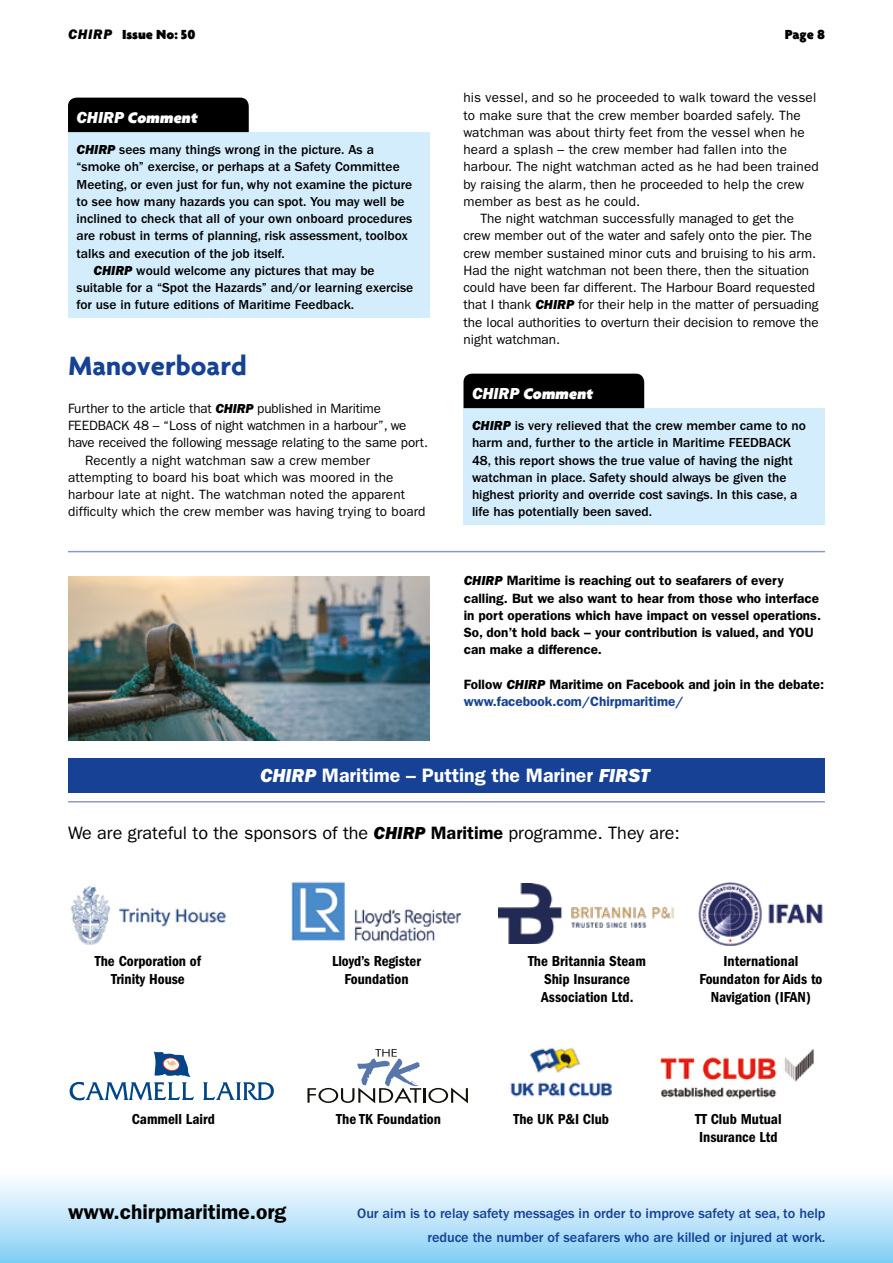
<style>
.page{position:relative;width:893px;height:1263px;background:#fff}
.page>*{position:absolute;margin:0;border:0;box-sizing:border-box;transform-origin:0 0}
.t1{font:700 28.5px "Agenda";color:#164194}
.t2{font:600 21px "ITC Franklin Gothic Std";color:#000}
.t3{font:600 19.5px "ITC Franklin Gothic Std";color:#fff}
.t4{font:18px "ITC Franklin Gothic Std";color:#000}
.t5{font:900 16.5px "Agenda";color:#fff}
.t6{font:15px/18px "ITC Franklin Gothic Std Dm Cd";color:#000;text-align:center}
.t7{font:500 14.25px/24px "ITC Franklin Gothic Std";letter-spacing:-.005em;color:#164194;text-align:right}
.t8{font:900 14.25px "Agenda";color:#000}
.t9{font:13.5px "ITC Franklin Gothic Std";color:#000}
.t10{font:500 13.5px/17.2px "ITC Franklin Gothic Std";color:#000}
.t11{font:600 13.5px/17.2px "ITC Franklin Gothic Std";color:#000}
.s1{font-family:"ITC Franklin Gothic Std Hvy It";font-weight:400}
.s2{font-family:"ITC Franklin Gothic Std Hvy It"}
.s3{color:#164194}
.s4{font-weight:600}
</style>
<div class="page">
<div style="left:0;top:1169px;width:893px;height:94px;background:linear-gradient(to bottom,#fff,#84cff5)"></div>
<img style="left:698px;top:882px;width:125px;height:64px">
<img style="left:291px;top:881px;width:171px;height:61px">
<hr style="left:423px;top:1088px;width:3px;height:15px;background:#13110c">
<svg style="left:428px;top:1087px;width:40px;height:16px"></svg>
<svg style="left:307px;top:1049px;width:114px;height:54px"></svg>
<img style="left:499px;top:883px;width:175px;height:60px">
<img style="left:70px;top:886px;width:156px;height:59px">
<svg style="left:70px;top:1051px;width:124px;height:49px"></svg>
<svg style="left:203px;top:1082px;width:71px;height:18px"></svg>
<img style="left:510px;top:1047px;width:102px;height:50px">
<img style="left:660px;top:1049px;width:154px;height:51px">
<hr style="left:68px;top:801px;width:757px;height:1px;background:#8f96cb">
<hr style="left:68px;top:551px;width:757px;height:1px;background:#8f96cb">
<div style="left:68px;top:132px;width:361px;height:134px;background:#d4edfc"></div>
<div style="left:68px;top:253px;width:361px;height:65px;background:#d4edfc"></div>
<div style="left:68px;top:98px;width:181px;height:34px;background:#000"></div>
<div style="left:463px;top:408px;width:362px;height:117px;background:#d4edfc"></div>
<div style="left:463px;top:374px;width:181px;height:34px;background:#000"></div>
<div style="left:68px;top:758px;width:757px;height:34px;background:#164194"></div>
<img style="left:68px;top:576px;width:361px;height:165px">
<p class="t8" style="left:68px;top:26px;width:129px"><span class="s1">CHIRP</span> Issue No: 50</p>
<p class="t8" style="left:785px;top:26px;width:42px">Page 8</p>
<p class="t5" style="left:77px;top:107px;width:125px"><span class="s1">CHIRP</span> Comment</p>
<p class="t10" style="left:77px;top:141px;width:299px"><span class="s1">CHIRP</span> sees many things wrong in the picture. As a</p>
<p class="t10" style="left:77px;top:158px;width:325px">“smoke oh” exercise, or perhaps at a Safety Committee</p>
<p class="t10" style="left:77px;top:176px;width:337px">Meeting, or even just for fun, why not examine the picture</p>
<p class="t10" style="left:77px;top:193px;width:330px">to see how many hazards you can spot. You may well be</p>
<p class="t10" style="left:77px;top:210px;width:337px">inclined to check that all of your own onboard procedures</p>
<p class="t10" style="left:77px;top:227px;width:333px">are robust in terms of planning, risk assessment, toolbox</p>
<p class="t10" style="left:77px;top:245px;width:210px">talks and execution of the job itself.</p>
<p class="t10" style="left:94px;top:262px;width:283px"><span class="s1">CHIRP</span> would welcome any pictures that may be</p>
<p class="t10" style="left:77px;top:279px;width:338px">suitable for a “Spot the Hazards” and/or learning exercise</p>
<p class="t10" style="left:77px;top:296px;width:279px">for use in future editions of Maritime Feedback.</p>
<h1 class="t1" style="left:68px;top:348px;width:180px">Manoverboard</h1>
<p class="t9" style="left:68px;top:400px;width:314px">Further to the article that <span class="s2">CHIRP</span> published in Maritime</p>
<p class="t9" style="left:68px;top:418px;width:340px">FEEDBACK 48 – “Loss of night watchmen in a harbour”, we</p>
<p class="t9" style="left:68px;top:435px;width:361px">have received the following message relating to the same port.</p>
<p class="t9" style="left:85px;top:452px;width:287px">Recently a night watchman saw a crew member</p>
<p class="t9" style="left:68px;top:469px;width:327px">attempting to board his boat which was moored in the</p>
<p class="t9" style="left:68px;top:487px;width:339px">harbour late at night. The watchman noted the apparent</p>
<p class="t9" style="left:68px;top:504px;width:359px">difficulty which the crew member was having trying to board</p>
<p class="t9" style="left:463px;top:90px;width:354px">his vessel, and so he proceeded to walk toward the vessel</p>
<p class="t9" style="left:463px;top:107px;width:339px">to make sure that the crew member boarded safely. The</p>
<p class="t9" style="left:463px;top:124px;width:343px">watchman was about thirty feet from the vessel when he</p>
<p class="t9" style="left:463px;top:142px;width:325px">heard a splash – the crew member had fallen into the</p>
<p class="t9" style="left:463px;top:159px;width:357px">harbour. The night watchman acted as he had been trained</p>
<p class="t9" style="left:463px;top:176px;width:342px">by raising the alarm, then he proceeded to help the crew</p>
<p class="t9" style="left:463px;top:193px;width:178px">member as best as he could.</p>
<p class="t9" style="left:480px;top:211px;width:315px">The night watchman successfully managed to get the</p>
<p class="t9" style="left:463px;top:228px;width:350px">crew member out of the water and safely onto the pier. The</p>
<p class="t9" style="left:463px;top:245px;width:354px">crew member sustained minor cuts and bruising to his arm.</p>
<p class="t9" style="left:463px;top:262px;width:347px">Had the night watchman not been there, then the situation</p>
<p class="t9" style="left:463px;top:280px;width:353px">could have been far different. The Harbour Board requested</p>
<p class="t9" style="left:463px;top:297px;width:356px">that I thank <span class="s2">CHIRP</span> for their help in the matter of persuading</p>
<p class="t9" style="left:463px;top:314px;width:357px">the local authorities to overturn their decision to remove the</p>
<p class="t9" style="left:463px;top:331px;width:98px">night watchman.</p>
<p class="t5" style="left:472px;top:383px;width:125px"><span class="s1">CHIRP</span> Comment</p>
<p class="t10" style="left:472px;top:417px;width:335px"><span class="s1">CHIRP</span> is very relieved that the crew member came to no harm and, further to the article in Maritime FEEDBACK 48, this report shows the true value of having the night watchman in place. Safety should always be given the highest priority and override cost savings. In this case, a life has potentially been saved.</p>
<p class="t11" style="left:464px;top:572px;width:359px"><span class="s1">CHIRP</span> Maritime is reaching out to seafarers of every calling. But we also want to hear from those who interface in port operations which have impact on vessel operations.<br>So, don’t hold back – your contribution is valued, and YOU can make a difference.</p>
<p class="t11" style="left:464px;top:676px;width:362px">Follow <span class="s1">CHIRP</span> Maritime on Facebook and join in the debate: <span class="s3">www.facebook.com/Chirpmaritime/</span></p>
<h3 class="t3" style="left:260px;top:764px;width:391px"><span class="s1">CHIRP</span> Maritime – Putting the Mariner <span class="s1">FIRST</span></h3>
<h3 class="t4" style="left:68px;top:823px;width:613px">We are grateful to the sponsors of the <span class="s2">CHIRP</span> <span class="s4">Maritime</span> programme. They are:</h3>
<p class="t6" style="left:95px;top:952px;width:108px">The Corporation of<br>Trinity House</p>
<p class="t6" style="left:132px;top:1110px;width:85px">Cammell Laird</p>
<p class="t6" style="left:332px;top:952px;width:91px">Lloyd’s Register<br>Foundation</p>
<p class="t6" style="left:336px;top:1110px;width:106px">The TK Foundation</p>
<p class="t6" style="left:528px;top:952px;width:119px">The Britannia Steam<br>Ship Insurance<br>Association Ltd.</p>
<p class="t6" style="left:513px;top:1110px;width:97px">The UK P&amp;I Club</p>
<p class="t6" style="left:699px;top:952px;width:125px">International<br>Foundaton for Aids to<br>Navigation (IFAN)</p>
<p class="t6" style="left:695px;top:1110px;width:88px;text-align:left">TT Club Mutual<br>Insurance Ltd</p>
<h2 class="t2" style="left:68px;top:1200px;width:220px">www.chirpmaritime.org</h2>
<p class="t7" style="left:357px;top:1201px;width:470px">Our aim is to relay safety messages in order to improve safety at sea, to help reduce the number of seafarers who are killed or injured at work.</p>
</div>
